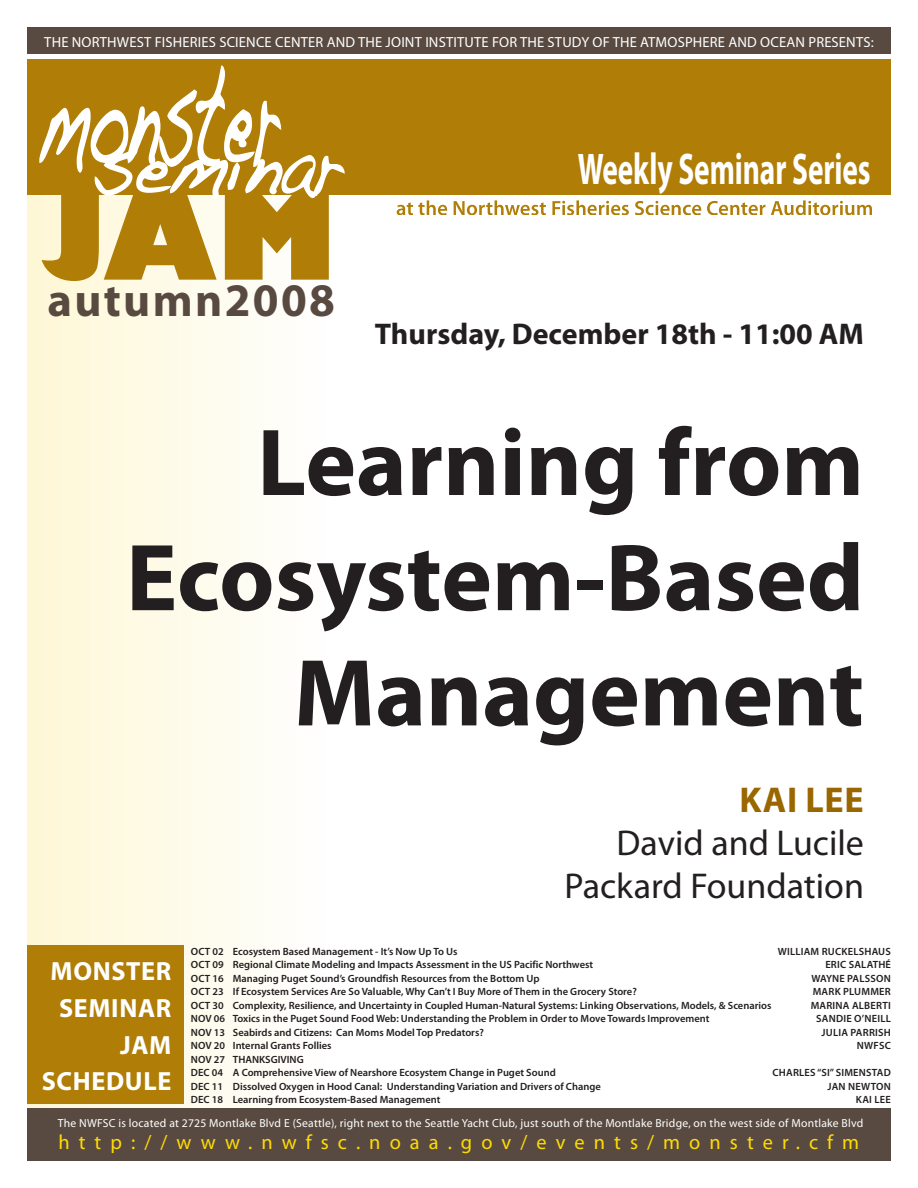
<style>
.page{position:relative;width:918px;height:1188px;background:#fff}
.page>*{position:absolute;margin:0;border:0;box-sizing:border-box;transform-origin:0 0}
.t1{font:700 96px/115.2px "Myriad Pro";color:#231f20;text-align:right}
.t2{font:700 46.95px "Myriad Pro";letter-spacing:.05em;color:#594a41}
.t3{font:700 44.55px "Myriad Pro";letter-spacing:-.005em;color:#fff;scale:.66 1}
.Affiliations{font:36px/43.2px "Myriad Pro";color:#231f20;text-align:right}
.Names{font:700 36px "Myriad Pro";color:#9a6600}
.t4{font:700 30px "Myriad Pro";color:#231f20}
.t5{font:700 26.4px/36.6px "Myriad Pro";letter-spacing:.025em;color:#fff;text-align:right}
.t6{font:20.55px "Myriad Pro";letter-spacing:.445em;color:#ffdc01}
.t7{font:14.7px "Myriad Pro";letter-spacing:.01em;color:#fff}
.t8{font:11.7px "Myriad Pro";letter-spacing:.02em;color:#fff}
.Names-2{font:600 10.5px "Myriad Pro";color:#231f20}
.Dates{font:600 10.5px "Myriad Pro";color:#231f20}
.Names-3{font:600 10.5px "Myriad Pro";letter-spacing:.02em;color:#231f20}
</style>
<div class="page">
<div style="left:27px;top:59px;width:302px;height:1055px;background:linear-gradient(to right,#fef7d5,#fefefe)"></div>
<div style="left:27px;top:946px;width:157px;height:158px;background:#b07d06"></div>
<div style="left:27px;top:27px;width:864px;height:26px;background:#594a41"></div>
<div style="left:27px;top:59px;width:864px;height:136px;background:#b07d06"></div>
<svg style="left:39px;top:65px;width:306px;height:216px"></svg>
<div style="left:27px;top:1108px;width:864px;height:53px;background:#594a41"></div>
<svg style="left:427px;top:200px;width:416px;height:15px"></svg>
<p class="t7" style="left:44px;top:33px;width:831px">THE NORTHWEST FISHERIES SCIENCE CENTER AND THE JOINT INSTITUTE FOR THE STUDY OF THE ATMOSPHERE AND OCEAN PRESENTS:</p>
<p class="t2" style="left:48px;top:270px;width:289px">autumn2008</p>
<p class="t3" style="left:578px;top:140px;width:445px">Weekly Seminar Series</p>
<p class="t4" style="left:375px;top:314px;width:491px">Thursday, December 18th - 11:00 AM</p>
<p class="t1" style="left:126px;top:402px;width:739px">Learning from<br>Ecosystem-Based<br>Management</p>
<p class="t5" style="left:42px;top:952px;width:131px">MONSTER<br>SEMINAR<br>JAM<br>SCHEDULE</p>
<p class="Names" style="left:739px;top:776px;width:19px">Kai</p>
<p class="Names" style="left:805px;top:776px;width:38px">Lee</p>
<p class="Affiliations" style="left:564px;top:821px;width:301px">David and Lucile<br>Packard Foundation</p>
<p class="Dates" style="left:191px;top:945px;width:34px">OCT 02</p>
<p class="Names-2" style="left:233px;top:945px;width:226px">Ecosystem Based Management - It’s Now Up To Us</p>
<p class="Names-3" style="left:778px;top:945px;width:115px">WILLIAM Ruckelshaus</p>
<p class="Dates" style="left:191px;top:958px;width:34px">OCT 09</p>
<p class="Names-2" style="left:233px;top:958px;width:362px">Regional Climate Modeling and Impacts Assessment in the US Pacific Northwest</p>
<p class="Names-2" style="left:825px;top:958px;width:31px">Eric Salat</p>
<p class="Names-2" style="left:878px;top:958px;width:14px">hÉ</p>
<p class="Dates" style="left:191px;top:972px;width:34px">OCT 16</p>
<p class="Names-2" style="left:233px;top:972px;width:308px">Managing Puget Sound’s Groundfish Resources from the Bottom Up</p>
<p class="Names-2" style="left:811px;top:972px;width:73px">Wayne Palsson</p>
<p class="Dates" style="left:191px;top:985px;width:34px">OCT 23</p>
<p class="Names-2" style="left:233px;top:985px;width:406px">If Ecosystem Services Are So Valuable, Why Can’t I Buy More of Them in the Grocery Store?</p>
<p class="Names-2" style="left:813px;top:985px;width:45px">Mark Plummer</p>
<p class="Dates" style="left:191px;top:999px;width:34px">OCT 30</p>
<p class="Names-2" style="left:233px;top:999px;width:540px">Complexity, Resilience, and Uncertainty in Coupled Human-Natural Systems: Linking Observations, Models, &amp; Scenarios</p>
<p class="Names-2" style="left:811px;top:999px;width:16px">Marina</p>
<p class="Names-2" style="left:852px;top:999px;width:13px">Alberti</p>
<p class="Dates" style="left:191px;top:1012px;width:36px">NOV 06</p>
<p class="Names-2" style="left:233px;top:1012px;width:478px">Toxics in the Puget Sound Food Web: Understanding the Problem in Order to Move Towards Improvement</p>
<p class="Names-2" style="left:816px;top:1012px;width:8px">San</p>
<p class="Names-2" style="left:836px;top:1012px;width:42px">die O’Neill</p>
<p class="Dates" style="left:191px;top:1026px;width:36px">NOV 13</p>
<p class="Names-2" style="left:233px;top:1026px;width:253px">Seabirds and Citizens: Can Moms Model Top Predators?</p>
<p class="Names-2" style="left:822px;top:1026px;width:11px">Julia</p>
<p class="Names-2" style="left:851px;top:1026px;width:12px">Parri</p>
<p class="Names-2" style="left:878px;top:1026px;width:14px">sh</p>
<p class="Dates" style="left:191px;top:1039px;width:36px">NOV 20</p>
<p class="Names-2" style="left:233px;top:1039px;width:100px">Internal Grants Follies</p>
<p class="Names-2" style="left:857px;top:1039px;width:36px">NWFSC</p>
<p class="Dates" style="left:191px;top:1053px;width:36px">NOV 27</p>
<p class="Names-2" style="left:233px;top:1053px;width:72px">THANKSGIVING</p>
<p class="Dates" style="left:191px;top:1066px;width:34px">DEC 04</p>
<p class="Names-2" style="left:233px;top:1066px;width:324px">A Comprehensive View of Nearshore Ecosystem Change in Puget Sound</p>
<p class="Names-2" style="left:773px;top:1066px;width:21px">Charle</p>
<p class="Names-2" style="left:810px;top:1066px;width:33px">s “Si” Simen</p>
<p class="Names-2" style="left:866px;top:1066px;width:26px">stad</p>
<p class="Dates" style="left:191px;top:1080px;width:34px">DEC 11</p>
<p class="Names-2" style="left:233px;top:1080px;width:370px">Dissolved Oxygen in Hood Canal: Understanding Variation and Drivers of Change</p>
<p class="Names-2" style="left:827px;top:1080px;width:36px">Jan Newton</p>
<p class="Dates" style="left:191px;top:1093px;width:34px">DEC 18</p>
<p class="Names-2" style="left:233px;top:1093px;width:209px">Learning from Ecosystem-Based Management</p>
<p class="Names-2" style="left:856px;top:1093px;width:6px">Kai</p>
<p class="Names-2" style="left:874px;top:1093px;width:12px">Lee</p>
<p class="t8" style="left:58px;top:1116px;width:807px">The NWFSC is located at 2725 Montlake Blvd E (Seattle), right next to the Seattle Yacht Club, just south of the Montlake Bridge, on the west side of Montlake Blvd</p>
<p class="t6" style="left:59px;top:1130px;width:802px">http://www.nwfsc.noaa.gov/events/monster.cfm</p>
</div>
